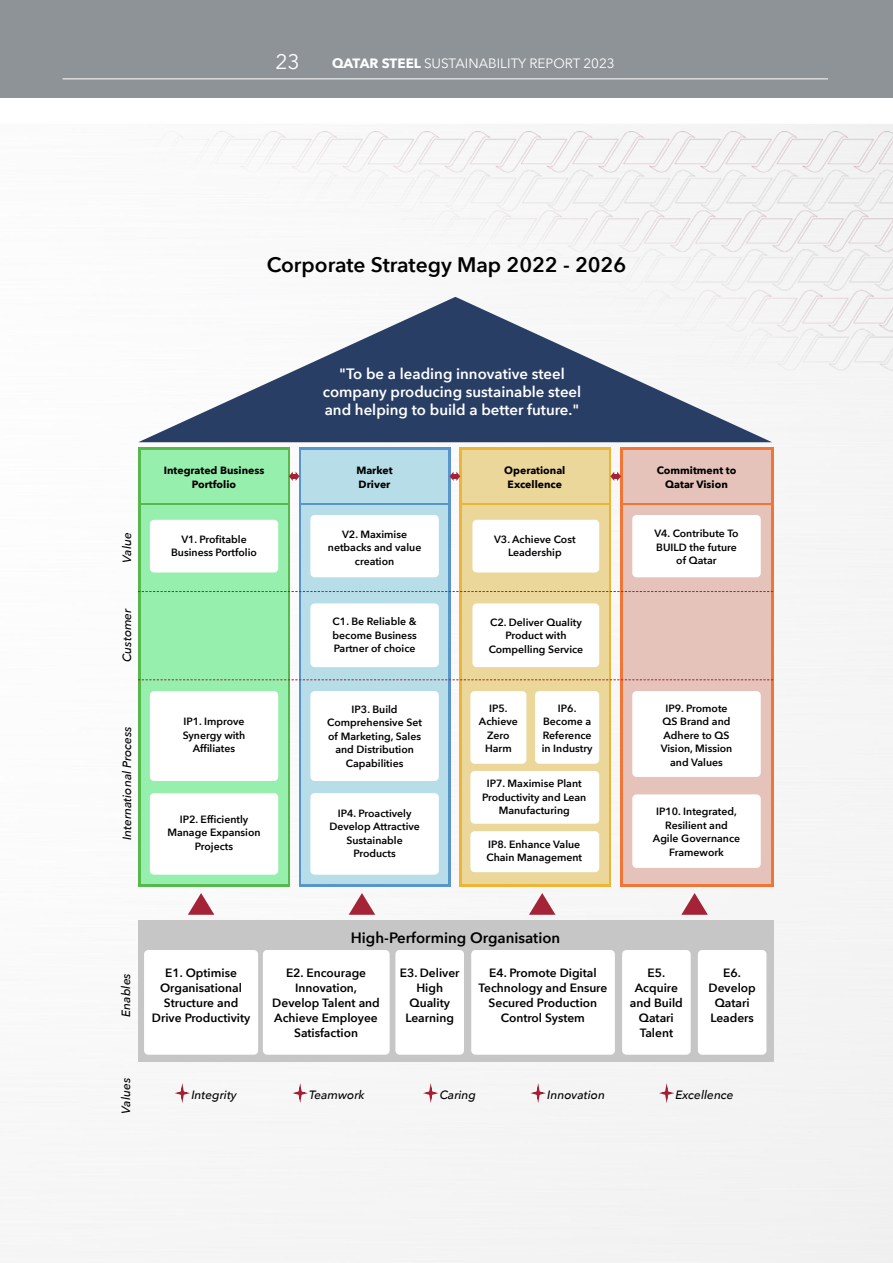
<style>
.page{position:relative;width:893px;height:1263px;background:#fff}
.page>*{position:absolute;margin:0;border:0;box-sizing:border-box;transform-origin:0 0}
.t1{font:600 21px "Avenir Next";color:#000}
.t2{font:21px "Avenir Next";color:#fff}
.t3{font:600 15px/18px "Avenir Next";color:#fff;text-align:center}
.t4{font:600 15px "Avenir Next";color:#000}
.t5{font:13.5px "Avenir Next";color:#fff}
.t6{font:600 12px/15px "Avenir Next";color:#000;text-align:center}
.t7{font:italic 500 12px "Avenir Next";color:#000}
.t8{font:600 10.5px/13.5px "Avenir Next";color:#000;text-align:center}
.t9{font:700 10.5px/13.5px "Avenir Next";color:#000;text-align:center}
.s1{font-weight:700}
</style>
<div class="page">
<div style="left:43px;top:124px;width:850px;height:1139px;background:#f5f5f6"></div>
<img style="left:43px;top:132px;width:850px;height:255px">
<div style="left:0;top:0;width:893px;height:98px;background:#8e9397"></div>
<hr style="left:63px;top:78px;width:765px;height:1px;background:#fff">
<svg style="left:138px;top:447px;width:152px;height:440px;background:#60bf5b"></svg>
<div style="left:299px;top:447px;width:152px;height:440px;background:#5994cc"></div>
<svg style="left:459px;top:447px;width:152px;height:440px;background:#ecb946"></svg>
<svg style="left:620px;top:447px;width:153px;height:440px;background:#f08049"></svg>
<svg style="left:188px;top:893px;width:26px;height:22px"></svg>
<svg style="left:349px;top:893px;width:26px;height:22px"></svg>
<svg style="left:529px;top:893px;width:26px;height:22px"></svg>
<svg style="left:681px;top:893px;width:27px;height:22px"></svg>
<div style="left:141px;top:450px;width:146px;height:53px;background:#96efad"></div>
<div style="left:301px;top:450px;width:147px;height:53px;background:#b7dee8"></div>
<div style="left:462px;top:450px;width:146px;height:53px;background:#ebd799"></div>
<div style="left:623px;top:450px;width:147px;height:53px;background:#e5c3ba"></div>
<div style="left:301px;top:506px;width:147px;height:378px;background:#b7dee8"></div>
<div style="left:141px;top:506px;width:146px;height:378px;background:#96efad"></div>
<div style="left:138px;top:920px;width:635px;height:141px;background:#c6c6c6"></div>
<div style="left:462px;top:506px;width:146px;height:378px;background:#ebd799"></div>
<div style="left:623px;top:506px;width:147px;height:378px;background:#e5c3ba"></div>
<svg style="left:138px;top:297px;width:634px;height:145px"></svg>
<div style="left:144px;top:950px;width:114px;height:105px;background:#fff;border-radius:4px"></div>
<div style="left:263px;top:950px;width:127px;height:105px;background:#fff;border-radius:4px"></div>
<div style="left:471px;top:950px;width:144px;height:105px;background:#fff;border-radius:4px"></div>
<div style="left:395px;top:950px;width:69px;height:105px;background:#fff;border-radius:4px"></div>
<div style="left:622px;top:950px;width:69px;height:105px;background:#fff;border-radius:4px"></div>
<div style="left:698px;top:950px;width:68px;height:105px;background:#fff;border-radius:4px"></div>
<div style="left:150px;top:520px;width:128px;height:52px;background:#fff;border-radius:4px"></div>
<div style="left:310px;top:515px;width:129px;height:62px;background:#fff;border-radius:4px"></div>
<div style="left:472px;top:520px;width:127px;height:52px;background:#fff;border-radius:4px"></div>
<div style="left:632px;top:515px;width:129px;height:62px;background:#fff;border-radius:4px"></div>
<div style="left:310px;top:603px;width:129px;height:64px;background:#fff;border-radius:4px"></div>
<div style="left:632px;top:691px;width:129px;height:86px;background:#fff;border-radius:4px"></div>
<div style="left:632px;top:794px;width:129px;height:74px;background:#fff;border-radius:4px"></div>
<div style="left:470px;top:771px;width:129px;height:53px;background:#fff;border-radius:4px"></div>
<div style="left:470px;top:831px;width:129px;height:41px;background:#fff;border-radius:4px"></div>
<div style="left:310px;top:691px;width:129px;height:90px;background:#fff;border-radius:4px"></div>
<div style="left:470px;top:691px;width:56px;height:73px;background:#fff;border-radius:4px"></div>
<div style="left:535px;top:691px;width:64px;height:73px;background:#fff;border-radius:4px"></div>
<div style="left:150px;top:691px;width:128px;height:90px;background:#fff;border-radius:4px"></div>
<div style="left:150px;top:793px;width:128px;height:82px;background:#fff;border-radius:4px"></div>
<div style="left:472px;top:603px;width:127px;height:64px;background:#fff;border-radius:4px"></div>
<svg style="left:176px;top:1078px;width:17px;height:30px"></svg>
<svg style="left:294px;top:1078px;width:17px;height:30px"></svg>
<svg style="left:424px;top:1083px;width:14px;height:20px"></svg>
<svg style="left:532px;top:1078px;width:17px;height:30px"></svg>
<svg style="left:660px;top:1078px;width:17px;height:30px"></svg>
<svg style="left:289px;top:472px;width:11px;height:9px"></svg>
<svg style="left:450px;top:472px;width:10px;height:9px"></svg>
<svg style="left:610px;top:472px;width:11px;height:9px"></svg>
<svg style="left:138px;top:591px;width:635px;height:1px"></svg>
<svg style="left:138px;top:679px;width:635px;height:1px"></svg>
<div style="left:310px;top:793px;width:129px;height:82px;background:#fff;border-radius:4px"></div>
<h1 class="t2" style="left:275px;top:44px;width:26px">23</h1>
<p class="t5" style="left:332px;top:52px;width:284px"><span class="s1">QATAR STEEL</span> SUSTAINABILITY REPORT 2023</p>
<h1 class="t1" style="left:267px;top:247px;width:361px">Corporate Strategy Map 2022 - 2026</h1>
<p class="t7" style="left:117px;top:563px;width:32px;rotate:-90deg">Value</p>
<p class="t7" style="left:117px;top:662px;width:55px;rotate:-90deg">Customer</p>
<p class="t7" style="left:117px;top:840px;width:115px;rotate:-90deg">International Process</p>
<p class="t9" style="left:164px;top:463px;width:102px">Integrated Business<br>Portfolio</p>
<h2 class="t3" style="left:323px;top:364px;width:260px">"To be a leading innovative steel company producing sustainable steel and helping to build a better future."</h2>
<p class="t9" style="left:356px;top:463px;width:38px;text-align:left">Market<br>Driver</p>
<p class="t9" style="left:504px;top:463px;width:63px">Operational<br>Excellence</p>
<p class="t9" style="left:657px;top:463px;width:81px">Commitment to<br>Qatar Vision</p>
<p class="t8" style="left:171px;top:532px;width:87px">V1. Profitable<br>Business Portfolio</p>
<p class="t8" style="left:328px;top:527px;width:95px">V2. Maximise netbacks and value creation</p>
<p class="t8" style="left:494px;top:532px;width:83px">V3. Achieve Cost<br>Leadership</p>
<p class="t8" style="left:654px;top:526px;width:86px">V4. Contribute To<br>BUILD the future of Qatar</p>
<p class="t8" style="left:183px;top:714px;width:64px">IP1. Improve<br>Synergy with<br>Affiliates</p>
<p class="t8" style="left:167px;top:812px;width:95px">IP2. Efficiently<br>Manage Expansion<br>Projects</p>
<p class="t8" style="left:333px;top:615px;width:86px;text-align:justify">C1. Be Reliable &amp; become Business Partner of choice</p>
<p class="t8" style="left:489px;top:615px;width:96px">C2. Deliver Quality<br>Product with<br>Compelling Service</p>
<p class="t8" style="left:327px;top:702px;width:96px">IP3. Build<br>Comprehensive Set of Marketing, Sales and Distribution<br>Capabilities</p>
<p class="t8" style="left:479px;top:701px;width:40px">IP5.<br>Achieve<br>Zero<br>Harm</p>
<p class="t8" style="left:542px;top:701px;width:52px">IP6.<br>Become a<br>Reference in Industry</p>
<p class="t8" style="left:329px;top:806px;width:92px">IP4. Proactively<br>Develop Attractive<br>Sustainable<br>Products</p>
<p class="t8" style="left:482px;top:777px;width:106px">IP7. Maximise Plant<br>Productivity and Lean<br>Manufacturing</p>
<p class="t8" style="left:486px;top:837px;width:97px;text-align:left">IP8. Enhance Value<br>Chain Management</p>
<p class="t8" style="left:661px;top:701px;width:73px">IP9. Promote<br>QS Brand and<br>Adhere to QS<br>Vision, Mission and Values</p>
<p class="t8" style="left:653px;top:805px;width:89px">IP10. Integrated,<br>Resilient and<br>Agile Governance<br>Framework</p>
<p class="t7" style="left:116px;top:1016px;width:45px;rotate:-90deg">Enables</p>
<p class="t7" style="left:116px;top:1114px;width:37px;rotate:-90deg">Values</p>
<h2 class="t4" style="left:351px;top:925px;width:211px">High-Performing Organisation</h2>
<p class="t6" style="left:152px;top:965px;width:100px">E1. Optimise<br>Organisational<br>Structure and<br>Drive Productivity</p>
<p class="t6" style="left:272px;top:965px;width:109px">E2. Encourage<br>Innovation,<br>Develop Talent and<br>Achieve Employee<br>Satisfaction</p>
<p class="t6" style="left:478px;top:965px;width:130px">E4. Promote Digital<br>Technology and Ensure<br>Secured Production<br>Control System</p>
<p class="t6" style="left:400px;top:965px;width:61px">E3. Deliver<br>High<br>Quality<br>Learning</p>
<p class="t6" style="left:630px;top:965px;width:54px">E5.<br>Acquire and Build<br>Qatari<br>Talent</p>
<p class="t6" style="left:709px;top:965px;width:49px">E6.<br>Develop<br>Qatari<br>Leaders</p>
<p class="t7" style="left:191px;top:1085px;width:47px">Integrity</p>
<p class="t7" style="left:309px;top:1085px;width:57px">Teamwork</p>
<p class="t7" style="left:440px;top:1085px;width:38px">Caring</p>
<p class="t7" style="left:547px;top:1085px;width:59px">Innovation</p>
<p class="t7" style="left:675px;top:1085px;width:60px">Excellence</p>
</div>
